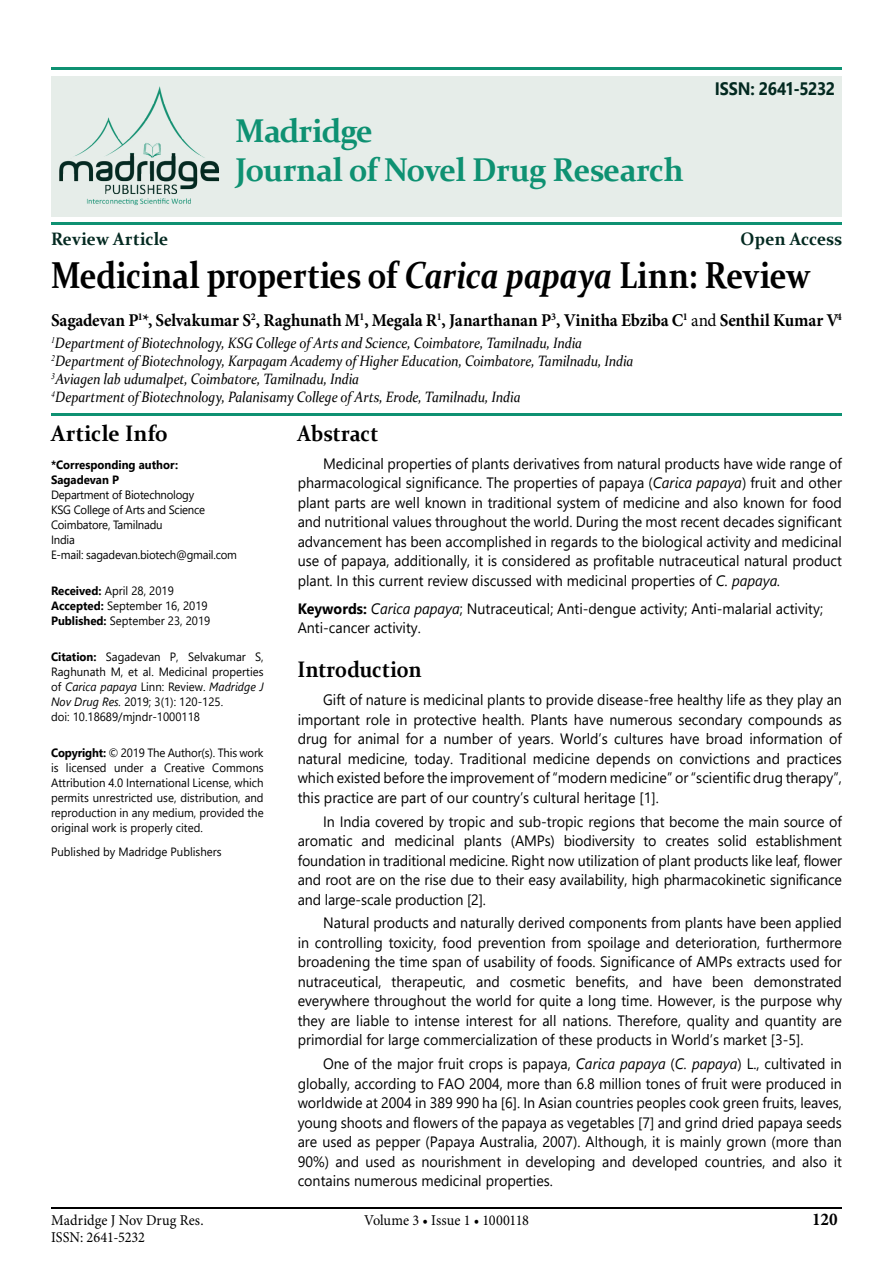
<style>
.page{position:relative;width:893px;height:1263px;background:#fff}
.page>*{position:absolute;margin:0;border:0;box-sizing:border-box;transform-origin:0 0}
.t1{font:700 37.5px "Constantia";letter-spacing:-.01em;color:#000;scale:.85 1}
.t2{font:700 33px/39px "Constantia";letter-spacing:-.02em;color:#0e9172;scale:.95 1}
.t3{font:700 22.5px "Constantia";letter-spacing:.005em;color:#000;scale:.9 1}
.t4{font:700 22.5px "Constantia";letter-spacing:.005em;color:#000;scale:.95 1}
.t5{font:700 18px "Minion Pro";letter-spacing:-.005em;color:#000;scale:.95 1}
.t6{font:700 18px "Constantia";color:#032920;scale:.95 1}
.t7{font:700 18px "Segoe UI";letter-spacing:-.03em;color:#032920;scale:.9 1}
.t8{font:15px/19.5px "Segoe UI";color:#000;text-align:justify;scale:.95 1}
.t9{font:italic 15px/18px "Constantia";letter-spacing:-.01em;color:#000;scale:.9 1}
.t10{font:15px "Minion Pro";color:#000;scale:.95 1}
.t11{font:12px/15px "Segoe UI";color:#000;scale:.95 1}
.t12{font:12px/15px "Segoe UI";letter-spacing:-.02em;color:#000;scale:.95 1}
.t13{font:700 12px/15px "Segoe UI";color:#000;scale:.95 1}
.s1{font-style:italic}
.s2{font-weight:400}
.s3{font-weight:700}
</style>
<div class="page">
<hr style="left:51px;top:1208px;width:791px;height:1px;background:#000">
<div style="left:51px;top:76px;width:791px;height:140px;background:#e6ede9"></div>
<hr style="left:51px;top:223px;width:791px;height:2px;background:#0e9172">
<hr style="left:51px;top:413px;width:791px;height:2px;background:#0e9172">
<hr style="left:51px;top:68px;width:791px;height:2px;background:#0e9172">
<img style="left:59px;top:86px;width:160px;height:120px">
<h2 class="t2" style="left:236px;top:109px;width:473px">Madridge<br>Journal of Novel Drug Research</h2>
<p class="t7" style="left:715px;top:71px;width:135px">ISSN: 2641-5232</p>
<p class="t6" style="left:51px;top:226px;width:125px">Review Article</p>
<p class="t6" style="left:741px;top:226px;width:108px">Open Access</p>
<h1 class="t1" style="left:51px;top:249px;width:895px">Medicinal properties of <span class="s1">Carica papaya</span> Linn: Review</h1>
<p class="t5" style="left:51px;top:307px;width:834px">Sagadevan P<sup>1</sup>*, Selvakumar S<sup>2</sup>, Raghunath M<sup>1</sup>, Megala R<sup>1</sup>, Janarthanan P<sup>3</sup>, Vinitha Ebziba C<sup>1</sup> <span class="s2">and</span> Senthil Kumar V<sup>4</sup></p>
<p class="t9" style="left:51px;top:333px;width:649px"><sup>1</sup>Department of Biotechnology, KSG College of Arts and Science, Coimbatore, Tamilnadu, India <sup>2</sup>Department of Biotechnology, Karpagam Academy of Higher Education, Coimbatore, Tamilnadu, India <sup>3</sup>Aviagen lab udumalpet, Coimbatore, Tamilnadu, India<br><sup>4</sup>Department of Biotechnology, Palanisamy College of Arts, Erode, Tamilnadu, India</p>
<h3 class="t4" style="left:51px;top:418px;width:125px">Article Info</h3>
<p class="t13" style="left:51px;top:456px;width:135px">*Corresponding author:<br>Sagadevan P</p>
<p class="t12" style="left:51px;top:486px;width:197px">Department of Biotechnology<br>KSG College of Arts and Science<br>Coimbatore, Tamilnadu<br>India<br>E-mail: sagadevan.biotech@gmail.com</p>
<p class="t11" style="left:51px;top:582px;width:169px"><span class="s3">Received:</span> April 28, 2019<br><span class="s3">Accepted:</span> September 16, 2019<br><span class="s3">Published:</span> September 23, 2019</p>
<p class="t11" style="left:51px;top:648px;width:225px"><span class="s3">Citation:</span> Sagadevan P, Selvakumar S, Raghunath M, et al. Medicinal properties of <span class="s1">Carica papaya</span> Linn: Review. <span class="s1">Madridge J Nov Drug Res.</span> 2019; 3(1): 120-125.<br>doi: 10.18689/mjndr-1000118</p>
<p class="t11" style="left:51px;top:744px;width:225px;text-align:justify"><span class="s3">Copyright:</span> © 2019 The Author(s). This work is licensed under a Creative Commons Attribution 4.0 International License, which permits unrestricted use, distribution, and reproduction in any medium, provided the original work is properly cited.</p>
<p class="t11" style="left:51px;top:843px;width:181px">Published by Madridge Publishers</p>
<h3 class="t3" style="left:298px;top:418px;width:91px">Abstract</h3>
<p class="t8" style="left:298px;top:452px;width:574px;text-indent:26px">Medicinal properties of plants derivatives from natural products have wide range of pharmacological significance. The properties of papaya (<span class="s1">Carica papaya</span>) fruit and other plant parts are well known in traditional system of medicine and also known for food and nutritional values throughout the world. During the most recent decades significant advancement has been accomplished in regards to the biological activity and medicinal use of papaya, additionally, it is considered as profitable nutraceutical natural product plant. In this current review discussed with medicinal properties of <span class="s1">C. papaya.</span></p>
<p class="t8" style="left:298px;top:597px;width:555px"><span class="s3">Keywords:</span> <span class="s1">Carica papaya</span>; Nutraceutical; Anti-dengue activity; Anti-malarial activity;<br>Anti-cancer activity.</p>
<h3 class="t3" style="left:298px;top:654px;width:139px">Introduction</h3>
<p class="t8" style="left:298px;top:689px;width:574px;text-indent:26px">Gift of nature is medicinal plants to provide disease-free healthy life as they play an important role in protective health. Plants have numerous secondary compounds as drug for animal for a number of years. World’s cultures have broad information of natural medicine, today. Traditional medicine depends on convictions and practices which existed before the improvement of “modern medicine” or “scientific drug therapy”, this practice are part of our country’s cultural heritage [1].</p>
<p class="t8" style="left:298px;top:810px;width:575px;text-indent:26px">In India covered by tropic and sub-tropic regions that become the main source of aromatic and medicinal plants (AMPs) biodiversity to creates solid establishment foundation in traditional medicine. Right now utilization of plant products like leaf, flower and root are on the rise due to their easy availability, high pharmacokinetic significance and large-scale production [2].</p>
<p class="t8" style="left:298px;top:912px;width:574px;text-indent:26px">Natural products and naturally derived components from plants have been applied in controlling toxicity, food prevention from spoilage and deterioration, furthermore broadening the time span of usability of foods. Significance of AMPs extracts used for nutraceutical, therapeutic, and cosmetic benefits, and have been demonstrated everywhere throughout the world for quite a long time. However, is the purpose why they are liable to intense interest for all nations. Therefore, quality and quantity are primordial for large commercialization of these products in World’s market [3-5].</p>
<p class="t8" style="left:298px;top:1053px;width:574px;text-indent:26px">One of the major fruit crops is papaya, <span class="s1">Carica papaya</span> (<span class="s1">C. papaya</span>) L., cultivated in globally, according to FAO 2004, more than 6.8 million tones of fruit were produced in worldwide at 2004 in 389 990 ha [6]. In Asian countries peoples cook green fruits, leaves, young shoots and flowers of the papaya as vegetables [7] and grind dried papaya seeds are used as pepper (Papaya Australia, 2007). Although, it is mainly grown (more than 90%) and used as nourishment in developing and developed countries, and also it contains numerous medicinal properties.</p>
<p class="t10" style="left:51px;top:1210px;width:162px">Madridge J Nov Drug Res.</p>
<p class="t10" style="left:364px;top:1210px;width:175px">Volume 3 • Issue 1 • 1000118</p>
<p class="t5" style="left:812px;top:1206px;width:28px">120</p>
<p class="t10" style="left:51px;top:1227px;width:100px">ISSN: 2641-5232</p>
</div>
